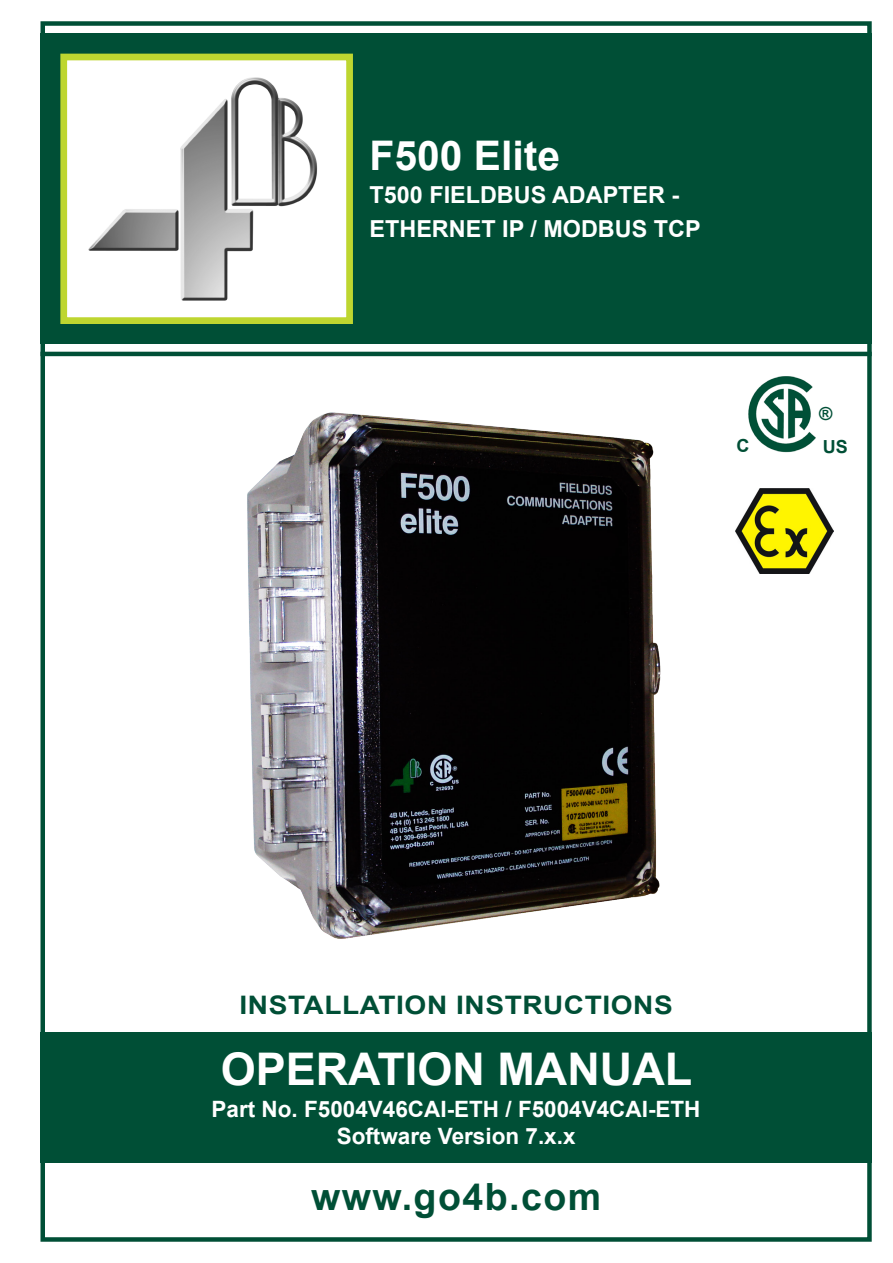
<style>
.page{position:relative;width:893px;height:1263px;background:#fff}
.page>*{position:absolute;margin:0;border:0;box-sizing:border-box;transform-origin:0 0}
.t1{font:700 45px "Arial";color:#fff}
.t2{font:700 40.8px "Arial";color:#fff}
.t3{font:700 37.5px "Arial";letter-spacing:.04em;color:#004f36}
.t4{font:700 25.5px "Arial";letter-spacing:.02em;color:#004f36;scale:1.1 1}
.t5{font:700 23.4px "Arial";color:#fff}
.t6{font:700 22.5px "Arial";color:#fff}
.Body_text{font:700 18px "Arial";color:#004f36}
</style>
<div class="page">
<div style="left:40px;top:34px;width:832px;height:310px;background:#004f36"></div>
<hr style="left:40px;top:352px;width:832px;height:4px;background:#004f36">
<div style="left:60px;top:54px;width:293px;height:270px;background:#fff;border:7px solid #bed630"></div>
<img style="left:88px;top:77px;width:225px;height:224px">
<div style="left:40px;top:1032px;width:832px;height:130px;background:#004f36"></div>
<div style="left:40px;top:21px;width:832px;height:1221px;border:4px solid #004f36"></div>
<img style="left:748px;top:376px;width:68px;height:77px">
<img style="left:247px;top:412px;width:414px;height:527px">
<img style="left:735px;top:489px;width:98px;height:85px">
<p class="t2" style="left:370px;top:128px;width:192px">F500 Elite</p>
<p class="t5" style="left:370px;top:180px;width:311px">T500 FIELDBUS ADAPTER -</p>
<p class="t5" style="left:370px;top:213px;width:333px">ETHERNET IP / MODBUS TCP</p>
<p class="Body_text" style="left:819px;top:402px;width:15px">®</p>
<p class="Body_text" style="left:737px;top:434px;width:14px">C</p>
<p class="Body_text" style="left:823px;top:435px;width:27px">US</p>
<p class="t4" style="left:240px;top:988px;width:395px">INSTALLATION INSTRUCTIONS</p>
<p class="t1" style="left:221px;top:1039px;width:473px">OPERATION MANUAL</p>
<p class="t6" style="left:212px;top:1094px;width:490px">Part No. F5004V46CAI-ETH / F5004V4CAI-ETH</p>
<p class="t6" style="left:337px;top:1121px;width:240px">Software Version 7.x.x</p>
<p class="t3" style="left:311px;top:1172px;width:292px">www.go4b.com</p>
</div>
